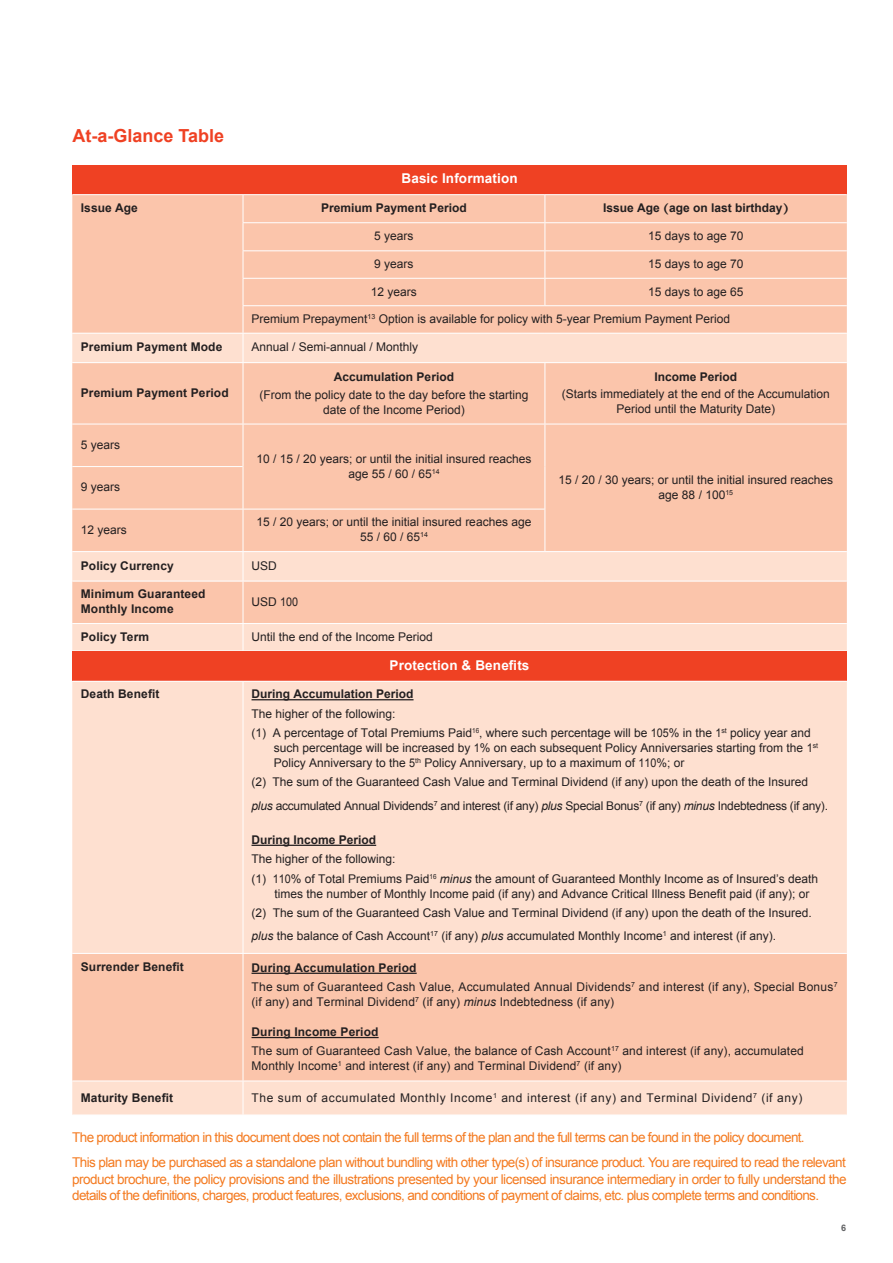
<style>
.page{position:relative;width:893px;height:1263px;background:#fff}
.page>*{position:absolute;margin:0;border:0;box-sizing:border-box;transform-origin:0 0}
.t1{font:700 18px "Arial";color:#ef4123}
.t2{font:13.5px/25px "Arial";letter-spacing:-.045em;color:#f47a20}
.t3{font:700 13.5px "Arial";letter-spacing:.01em;color:#fff}
.t4{font:12px/15px "Arial";color:#231f20;text-align:center}
.t5{font:700 12px/15px "Arial";letter-spacing:.01em;color:#231f20}
.t6{font:12px/24px "Arial";letter-spacing:-.02em;color:#231f20}
.t7{font:12px/18.9px "Arial";letter-spacing:.02em;color:#231f20}
.t8{font:12px "Arial";letter-spacing:.05em;color:#231f20}
.t9{font:700 9px "Arial";color:#636466}
.s1{font-weight:400}
.s2{font-style:italic}
.s3{font-weight:700}
</style>
<div class="page">
<div style="left:72px;top:165px;width:775px;height:30px;background:#ef4123"></div>
<div style="left:72px;top:195px;width:775px;height:138px;background:#fbc5ab"></div>
<svg style="left:72px;top:334px;width:775px;height:317px;background:#fbccb5"></svg>
<svg style="left:545px;top:195px;width:1px;height:110px"></svg>
<hr style="left:243px;top:363px;width:1px;height:61px;background:#fff">
<hr style="left:243px;top:424px;width:1px;height:43px;background:#fff">
<hr style="left:243px;top:467px;width:1px;height:42px;background:#fff">
<hr style="left:243px;top:509px;width:1px;height:42px;background:#fff">
<svg style="left:243px;top:552px;width:1px;height:29px"></svg>
<hr style="left:243px;top:581px;width:1px;height:42px;background:#fff">
<svg style="left:243px;top:624px;width:1px;height:27px"></svg>
<hr style="left:243px;top:623px;width:302px;height:1px;background:#fff">
<hr style="left:545px;top:623px;width:302px;height:1px;background:#fff">
<hr style="left:243px;top:278px;width:302px;height:1px;background:#fff">
<hr style="left:545px;top:278px;width:302px;height:1px;background:#fff">
<hr style="left:243px;top:305px;width:302px;height:1px;background:#fff">
<svg style="left:243px;top:195px;width:1px;height:167px"></svg>
<hr style="left:545px;top:305px;width:302px;height:1px;background:#fff">
<hr style="left:243px;top:333px;width:302px;height:1px;background:#fff">
<hr style="left:72px;top:362px;width:171px;height:1px;background:#fff">
<hr style="left:243px;top:362px;width:302px;height:1px;background:#fff">
<hr style="left:545px;top:362px;width:302px;height:1px;background:#fff">
<hr style="left:72px;top:581px;width:171px;height:1px;background:#fff">
<hr style="left:243px;top:581px;width:302px;height:1px;background:#fff">
<hr style="left:545px;top:581px;width:302px;height:1px;background:#fff">
<hr style="left:72px;top:424px;width:171px;height:1px;background:#fff">
<hr style="left:243px;top:424px;width:302px;height:1px;background:#fff">
<hr style="left:545px;top:424px;width:302px;height:1px;background:#fff">
<hr style="left:72px;top:466px;width:171px;height:1px;background:#fff">
<hr style="left:72px;top:509px;width:171px;height:1px;background:#fff">
<hr style="left:243px;top:509px;width:302px;height:1px;background:#fff">
<hr style="left:72px;top:551px;width:171px;height:1px;background:#fff">
<hr style="left:243px;top:551px;width:302px;height:1px;background:#fff">
<hr style="left:545px;top:551px;width:302px;height:1px;background:#fff">
<hr style="left:243px;top:222px;width:302px;height:1px;background:#fff">
<hr style="left:545px;top:222px;width:302px;height:1px;background:#fff">
<hr style="left:243px;top:250px;width:302px;height:1px;background:#fff">
<hr style="left:545px;top:250px;width:302px;height:1px;background:#fff">
<hr style="left:72px;top:623px;width:171px;height:1px;background:#fff">
<hr style="left:545px;top:363px;width:1px;height:61px;background:#fff">
<hr style="left:545px;top:424px;width:1px;height:43px;background:#fff">
<hr style="left:545px;top:467px;width:1px;height:42px;background:#fff">
<hr style="left:545px;top:509px;width:1px;height:42px;background:#fff">
<hr style="left:72px;top:194px;width:171px;height:1px;background:#fff">
<hr style="left:243px;top:194px;width:302px;height:1px;background:#fff">
<hr style="left:545px;top:194px;width:302px;height:1px;background:#fff">
<div style="left:72px;top:651px;width:775px;height:30px;background:#ef4123"></div>
<div style="left:72px;top:682px;width:775px;height:432px;background:#fee0d0"></div>
<div style="left:72px;top:954px;width:775px;height:126px;background:#fbc5ab"></div>
<hr style="left:243px;top:682px;width:1px;height:271px;background:#fff">
<hr style="left:243px;top:954px;width:1px;height:126px;background:#fff">
<hr style="left:243px;top:1081px;width:1px;height:33px;background:#fff">
<hr style="left:72px;top:953px;width:171px;height:1px;background:#fff">
<hr style="left:243px;top:953px;width:604px;height:1px;background:#fff">
<hr style="left:72px;top:1080px;width:171px;height:1px;background:#fff">
<hr style="left:243px;top:1080px;width:604px;height:1px;background:#fff">
<hr style="left:252px;top:699px;width:162px;height:1px;background:#231f20">
<hr style="left:252px;top:845px;width:124px;height:1px;background:#231f20">
<hr style="left:252px;top:973px;width:165px;height:1px;background:#231f20">
<hr style="left:252px;top:1037px;width:127px;height:1px;background:#231f20">
<h1 class="t1" style="left:72px;top:124px;width:153px">At-a-Glance Table</h1>
<p class="t3" style="left:401px;top:170px;width:118px">Basic Information</p>
<p class="t5" style="left:81px;top:201px;width:59px">Issue Age</p>
<p class="t5" style="left:321px;top:201px;width:147px">Premium Payment Period</p>
<p class="t5" style="left:603px;top:201px;width:187px">Issue Age <span class="s1">(</span>age on last birthday<span class="s1">)</span></p>
<p class="t4" style="left:374px;top:229px;width:41px">5 years</p>
<p class="t4" style="left:648px;top:229px;width:97px">15 days to age 70</p>
<p class="t4" style="left:374px;top:256px;width:41px">9 years</p>
<p class="t4" style="left:648px;top:256px;width:97px">15 days to age 70</p>
<p class="t4" style="left:371px;top:284px;width:48px">12 years</p>
<p class="t4" style="left:648px;top:284px;width:97px">15 days to age 65</p>
<p class="t4" style="left:252px;top:311px;width:480px">Premium Prepayment<sup>13</sup> Option is available for policy with 5-year Premium Payment Period</p>
<p class="t5" style="left:81px;top:340px;width:143px">Premium Payment Mode</p>
<p class="t4" style="left:251px;top:340px;width:168px">Annual / Semi-annual / Monthly</p>
<p class="t5" style="left:81px;top:386px;width:149px">Premium Payment Period</p>
<p class="t5" style="left:654px;top:369px;width:84px">Income Period</p>
<p class="t4" style="left:562px;top:387px;width:270px">(Starts immediately at the end of the Accumulation<br>Period until the Maturity Date)</p>
<p class="t5" style="left:334px;top:369px;width:122px">Accumulation Period</p>
<p class="t4" style="left:260px;top:387px;width:270px">(From the policy date to the day before the starting date of the Income Period)</p>
<p class="t4" style="left:81px;top:437px;width:41px">5 years</p>
<p class="t4" style="left:257px;top:451px;width:276px">10 / 15 / 20 years; or until the initial insured reaches age 55 / 60 / 65<sup>14</sup></p>
<p class="t4" style="left:81px;top:480px;width:41px">9 years</p>
<p class="t4" style="left:81px;top:522px;width:48px">12 years</p>
<p class="t4" style="left:257px;top:515px;width:276px">15 / 20 years; or until the initial insured reaches age<br>55 / 60 / 65<sup>14</sup></p>
<p class="t5" style="left:81px;top:558px;width:95px">Policy Currency</p>
<p class="t4" style="left:251px;top:558px;width:27px">USD</p>
<p class="t5" style="left:81px;top:587px;width:126px">Minimum Guaranteed<br>Monthly Income</p>
<p class="t4" style="left:251px;top:594px;width:48px">USD 100</p>
<p class="t5" style="left:81px;top:629px;width:70px">Policy Term</p>
<p class="t4" style="left:251px;top:629px;width:183px">Until the end of the Income Period</p>
<p class="t3" style="left:390px;top:657px;width:141px">Protection &amp; Benefits</p>
<p class="t4" style="left:558px;top:472px;width:276px">15 / 20 / 30 years; or until the initial insured reaches age 88 / 100<sup>15</sup></p>
<p class="t5" style="left:81px;top:687px;width:80px">Death Benefit</p>
<p class="t5" style="left:252px;top:687px;width:164px">During Accumulation Period</p>
<p class="t4" style="left:252px;top:704px;width:561px;line-height:19.2px;text-align:left">The higher of the following:<br>(1) A percentage of Total Premiums Paid<sup>16</sup>, where such percentage will be 105% in the 1<sup>st</sup> policy year and</p>
<p class="t4" style="left:274px;top:740px;width:546px;text-align:left">such percentage will be increased by 1% on each subsequent Policy Anniversaries starting from the 1<sup>st<br></sup>Policy Anniversary to the 5<sup>th</sup> Policy Anniversary, up to a maximum of 110%; or</p>
<p class="t6" style="left:252px;top:770px;width:578px">(2) The sum of the Guaranteed Cash Value and Terminal Dividend (if any) upon the death of the Insured <span class="s2">plus</span> accumulated Annual Dividends<sup>7</sup> and interest (if any) <span class="s2">plus</span> Special Bonus<sup>7</sup> (if any) <span class="s2">minus</span> Indebtedness (if any).</p>
<p class="t5" style="left:251px;top:833px;width:126px">During Income Period</p>
<p class="t4" style="left:251px;top:849px;width:568px;line-height:19.2px;text-align:left">The higher of the following:<br>(1) 110% of Total Premiums Paid<sup>16</sup> <span class="s2">minus</span> the amount of Guaranteed Monthly Income as of Insured’s death</p>
<p class="t4" style="left:252px;top:884px;width:562px;line-height:19.2px;text-align:right">times the number of Monthly Income paid (if any) and Advance Critical Illness Benefit paid (if any); or<br>(2) The sum of the Guaranteed Cash Value and Terminal Dividend (if any) upon the death of the Insured.</p>
<p class="t4" style="left:252px;top:929px;width:526px"><span class="s2">plus</span> the balance of Cash Account<sup>17</sup> (if any) <span class="s2">plus</span> accumulated Monthly Income<sup>1</sup> and interest (if any).</p>
<p class="t5" style="left:81px;top:959px;width:105px">Surrender Benefit</p>
<p class="t7" style="left:252px;top:958px;width:587px"><span class="s3">During Accumulation Period<br></span>The sum of Guaranteed Cash Value, Accumulated Annual Dividends<sup>7</sup> and interest (if any), Special Bonus<sup>7</sup></p>
<p class="t4" style="left:252px;top:994px;width:364px">(if any) and Terminal Dividend<sup>7</sup> (if any) <span class="s2">minus</span> Indebtedness (if any)</p>
<p class="t4" style="left:252px;top:1023px;width:554px;line-height:18.9px;text-align:left"><span class="s3">During Income Period<br></span>The sum of Guaranteed Cash Value, the balance of Cash Account<sup>17</sup> and interest (if any), accumulated</p>
<p class="t4" style="left:252px;top:1058px;width:371px">Monthly Income<sup>1</sup> and interest (if any) and Terminal Dividend<sup>7</sup> (if any)</p>
<p class="t5" style="left:81px;top:1090px;width:94px">Maturity Benefit</p>
<p class="t8" style="left:252px;top:1089px;width:552px">The sum of accumulated Monthly Income<sup>1</sup> and interest (if any) and Terminal Dividend<sup>7</sup> (if any)</p>
<p class="t2" style="left:72px;top:1125px;width:775px">The product information in this document does not contain the full terms of the plan and the full terms can be found in the policy document.<br>This plan may be purchased as a standalone plan without bundling with other type(s) of insurance product. You are required to read the relevant</p>
<p class="t2" style="left:72px;top:1171px;width:776px;line-height:16.5px">product brochure, the policy provisions and the illustrations presented by your licensed insurance intermediary in order to fully understand the details of the definitions, charges, product features, exclusions, and conditions of payment of claims, etc. plus complete terms and conditions.</p>
<p class="t9" style="left:841px;top:1222px;width:7px">6</p>
</div>
